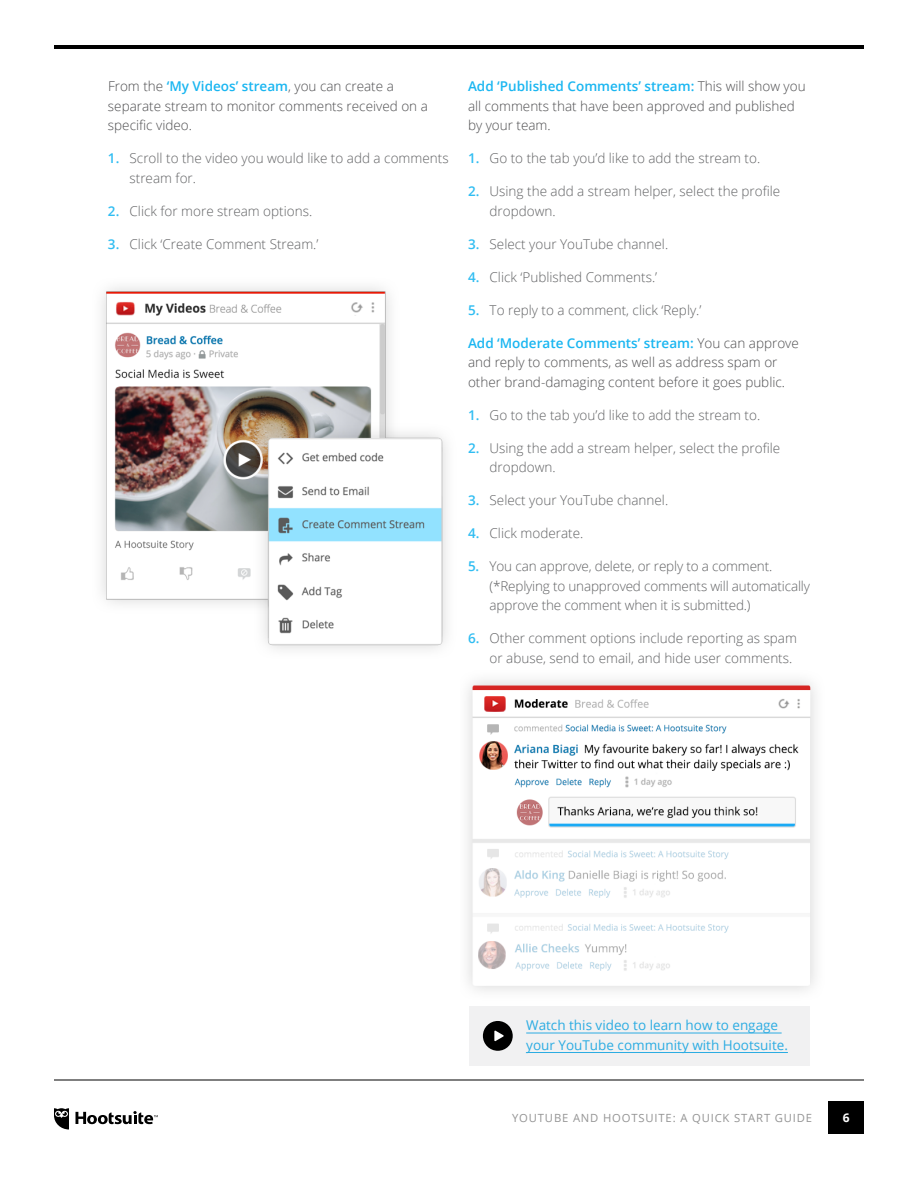
<style>
.page{position:relative;width:918px;height:1188px;background:#fff}
.page>*{position:absolute;margin:0;border:0;box-sizing:border-box;transform-origin:0 0}
.t1{font:300 13.5px/19.5px "Open Sans";color:#606163}
.t2{font:300 13.5px/19.5px "Open Sans";color:#4d4d4f}
.t3{font:13.5px/19.5px "Open Sans";color:#2cace2}
.t4{font:700 12px "Open Sans";color:#fff}
.t5{font:11.25px "Open Sans";letter-spacing:.075em;color:#949494}
.s1{font-weight:600;color:#1ab6f1}
.s2{font-weight:600;color:#30bdf2}
</style>
<div class="page">
<div style="left:828px;top:1101px;width:36px;height:33px;background:#000"></div>
<hr style="left:54px;top:1080px;width:810px;height:1px;background:#000">
<hr style="left:54px;top:45px;width:810px;height:4px;background:#000">
<svg style="left:76px;top:1111px;width:82px;height:13px"></svg>
<svg style="left:54px;top:1108px;width:15px;height:22px"></svg>
<img style="left:101px;top:287px;width:346px;height:363px">
<img style="left:467px;top:680px;width:348px;height:311px">
<div style="left:469px;top:1006px;width:341px;height:60px;background:#f1f1f2"></div>
<hr style="left:526px;top:1033px;width:256px;height:1px;background:#2cace2">
<hr style="left:526px;top:1052px;width:262px;height:1px;background:#2cace2">
<div style="left:483px;top:1021px;width:30px;height:30px;background:#000;border-radius:50%"></div>
<svg style="left:494px;top:1030px;width:10px;height:11px"></svg>
<p class="t2" style="left:108px;top:76px;width:321px">From the <span class="s1">‘My Videos’ stream</span>, you can create a separate stream to monitor comments received on a specific video.</p>
<p class="t1" style="left:130px;top:148px;width:321px;text-indent:-22px"><span class="s2">1.</span> Scroll to the video you would like to add a comments stream for.</p>
<p class="t1" style="left:108px;top:201px;width:206px"><span class="s2">2.</span> Click for more stream options.</p>
<p class="t1" style="left:108px;top:234px;width:212px"><span class="s2">3.</span> Click ‘Create Comment Stream.’</p>
<p class="t2" style="left:468px;top:76px;width:339px"><span class="s1">Add ‘Published Comments’ stream:</span> This will show you all comments that have been approved and published by your team.</p>
<p class="t1" style="left:468px;top:148px;width:294px"><span class="s2">1.</span> Go to the tab you’d like to add the stream to.</p>
<p class="t1" style="left:490px;top:181px;width:292px;text-indent:-22px"><span class="s2">2.</span> Using the add a stream helper, select the profile dropdown.</p>
<p class="t1" style="left:468px;top:234px;width:202px"><span class="s2">3.</span> Select your YouTube channel.</p>
<p class="t1" style="left:468px;top:267px;width:191px"><span class="s2">4.</span> Click ‘Published Comments.’</p>
<p class="t1" style="left:468px;top:300px;width:235px"><span class="s2">5.</span> To reply to a comment, click ‘Reply.’</p>
<p class="t2" style="left:468px;top:333px;width:332px"><span class="s1">Add ‘Moderate Comments’ stream:</span> You can approve and reply to comments, as well as address spam or other brand-damaging content before it goes public.</p>
<p class="t1" style="left:468px;top:405px;width:294px"><span class="s2">1.</span> Go to the tab you’d like to add the stream to.</p>
<p class="t1" style="left:490px;top:438px;width:292px;text-indent:-22px"><span class="s2">2.</span> Using the add a stream helper, select the profile dropdown.</p>
<p class="t1" style="left:468px;top:490px;width:202px"><span class="s2">3.</span> Select your YouTube channel.</p>
<p class="t1" style="left:468px;top:523px;width:117px"><span class="s2">4.</span> Click moderate.</p>
<p class="t1" style="left:490px;top:556px;width:322px;text-indent:-22px"><span class="s2">5.</span> You can approve, delete, or reply to a comment. (*Replying to unapproved comments will automatically approve the comment when it is submitted.)</p>
<p class="t1" style="left:490px;top:628px;width:309px;text-indent:-22px"><span class="s2">6.</span> Other comment options include reporting as spam or abuse, send to email, and hide user comments.</p>
<p class="t3" style="left:526px;top:1015px;width:263px">Watch this video to learn how to engage your YouTube community with Hootsuite.</p>
<p class="t5" style="left:512px;top:1110px;width:302px">YOUTUBE AND HOOTSUITE: A QUICK START GUIDE</p>
<p class="t4" style="left:843px;top:1109px;width:8px">6</p>
</div>
